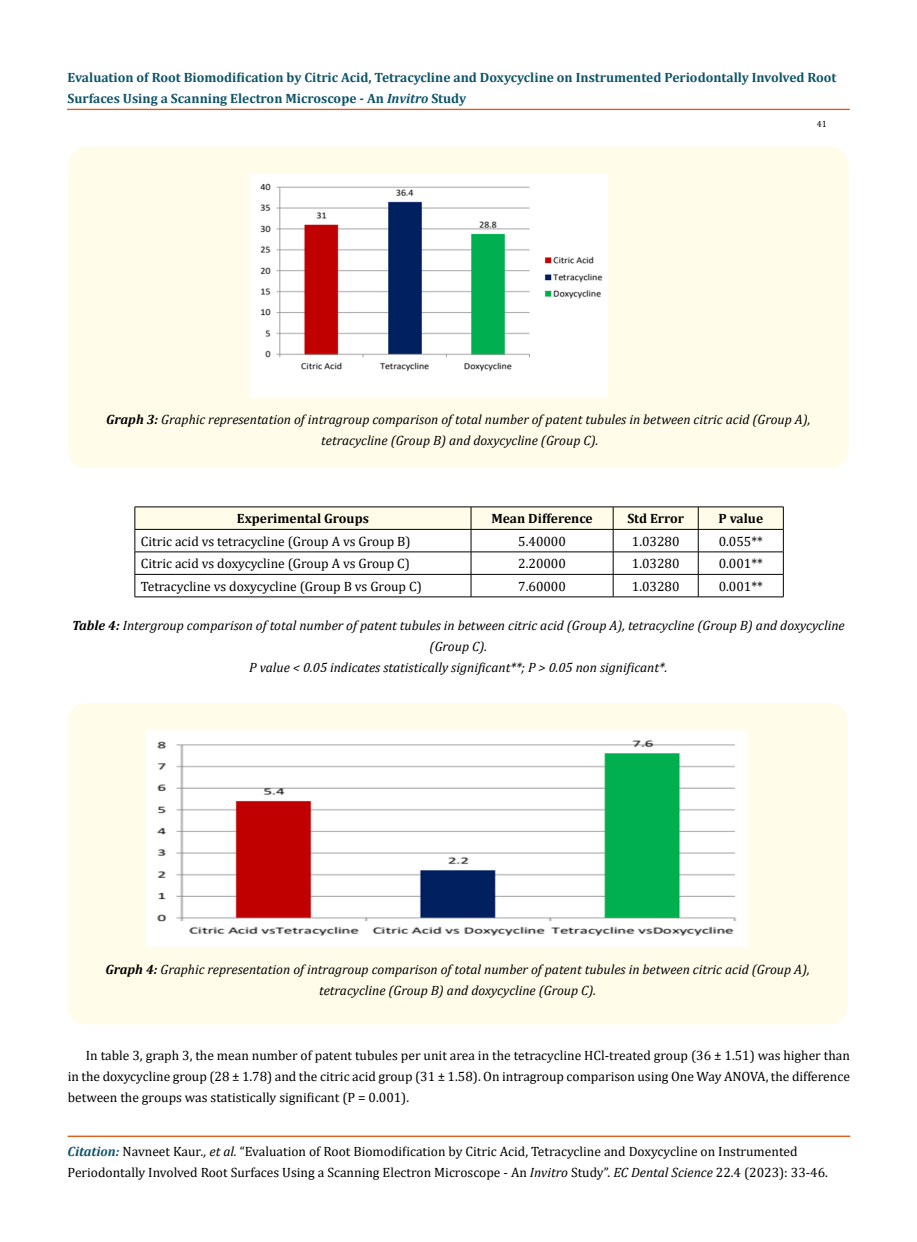
<style>
.page{position:relative;width:917px;height:1242px;background:#fff}
.page>*{position:absolute;margin:0;border:0;box-sizing:border-box;transform-origin:0 0}
.t1{font:13.5px/21px "Cambria";color:#000}
.t2{font:italic 13.5px/21px "Cambria";color:#000;text-align:center}
.t3{font:700 13.5px/21px "Cambria";color:#0e546a}
.t4{font:700 13.5px "Cambria";color:#000}
.t5{font:9px "Cambria";color:#000}
.s1{font-style:italic}
.s2{font-weight:700}
.s3{font-weight:700;font-style:italic;color:#0e546a}
</style>
<div class="page">
<div style="left:67px;top:109px;width:782px;height:1px;border:1px solid #e05d1a"></div>
<div style="left:68px;top:1136px;width:781px;height:1px;border:1px solid #e05d1a"></div>
<div style="left:68px;top:147px;width:780px;height:321px;background:#fffde9;border-radius:18px"></div>
<img style="left:250px;top:174px;width:357px;height:224px">
<svg style="left:135px;top:507px;width:649px;height:90px"></svg>
<hr style="left:135px;top:597px;width:336px;height:1px;background:#000">
<hr style="left:471px;top:597px;width:142px;height:1px;background:#000">
<hr style="left:613px;top:597px;width:85px;height:1px;background:#000">
<hr style="left:698px;top:597px;width:85px;height:1px;background:#000">
<div style="left:68px;top:703px;width:779px;height:322px;background:#fffde9;border-radius:18px"></div>
<img style="left:147px;top:730px;width:600px;height:216px">
<p class="t3" style="left:68px;top:67px;width:770px">Evaluation of Root Biomodification by Citric Acid, Tetracycline and Doxycycline on Instrumented Periodontally Involved Root<br>Surfaces Using a Scanning Electron Microscope - An <span class="s1">Invitro</span> Study</p>
<p class="t5" style="left:816px;top:118px;width:11px">41</p>
<p class="t2" style="left:106px;top:408px;width:705px"><span class="s2">Graph 3:</span> Graphic representation of intragroup comparison of total number of patent tubules in between citric acid (Group A), tetracycline (Group B) and doxycycline (Group C).</p>
<p class="t4" style="left:237px;top:509px;width:133px">Experimental Groups</p>
<p class="t4" style="left:491px;top:509px;width:103px">Mean Difference</p>
<p class="t4" style="left:627px;top:509px;width:58px">Std Error</p>
<p class="t4" style="left:718px;top:509px;width:46px">P value</p>
<p class="t1" style="left:141px;top:531px;width:271px">Citric acid vs tetracycline (Group A vs Group B)</p>
<p class="t1" style="left:518px;top:531px;width:49px">5.40000</p>
<p class="t1" style="left:632px;top:531px;width:49px">1.03280</p>
<p class="t1" style="left:718px;top:531px;width:46px">0.055**</p>
<p class="t1" style="left:141px;top:553px;width:271px">Citric acid vs doxycycline (Group A vs Group C)</p>
<p class="t1" style="left:518px;top:553px;width:49px">2.20000</p>
<p class="t1" style="left:632px;top:553px;width:49px">1.03280</p>
<p class="t1" style="left:718px;top:553px;width:46px">0.001**</p>
<p class="t1" style="left:141px;top:576px;width:282px">Tetracycline vs doxycycline (Group B vs Group C)</p>
<p class="t1" style="left:518px;top:576px;width:49px">7.60000</p>
<p class="t1" style="left:632px;top:576px;width:49px">1.03280</p>
<p class="t1" style="left:718px;top:576px;width:46px">0.001**</p>
<p class="t2" style="left:72px;top:614px;width:774px"><span class="s2">Table 4:</span> Intergroup comparison of total number of patent tubules in between citric acid (Group A), tetracycline (Group B) and doxycycline (Group C).<br>P value &lt; 0.05 indicates statistically significant**; P &gt; 0.05 non significant*.</p>
<p class="t2" style="left:105px;top:958px;width:705px"><span class="s2">Graph 4:</span> Graphic representation of intragroup comparison of total number of patent tubules in between citric acid (Group A), tetracycline (Group B) and doxycycline (Group C).</p>
<p class="t1" style="left:68px;top:1044px;width:783px;text-align:justify;text-indent:18px">In table 3, graph 3, the mean number of patent tubules per unit area in the tetracycline HCl-treated group (36 ± 1.51) was higher than in the doxycycline group (28 ± 1.78) and the citric acid group (31 ± 1.58). On intragroup comparison using One Way ANOVA, the difference between the groups was statistically significant (P = 0.001).</p>
<p class="t1" style="left:68px;top:1141px;width:762px"><span class="s3">Citation:</span> Navneet Kaur<span class="s1">., et al.</span> “Evaluation of Root Biomodification by Citric Acid, Tetracycline and Doxycycline on Instrumented<br>Periodontally Involved Root Surfaces Using a Scanning Electron Microscope - An <span class="s1">Invitro</span> Study”. <span class="s1">EC Dental Science</span> 22.4 (2023): 33-46.</p>
</div>
